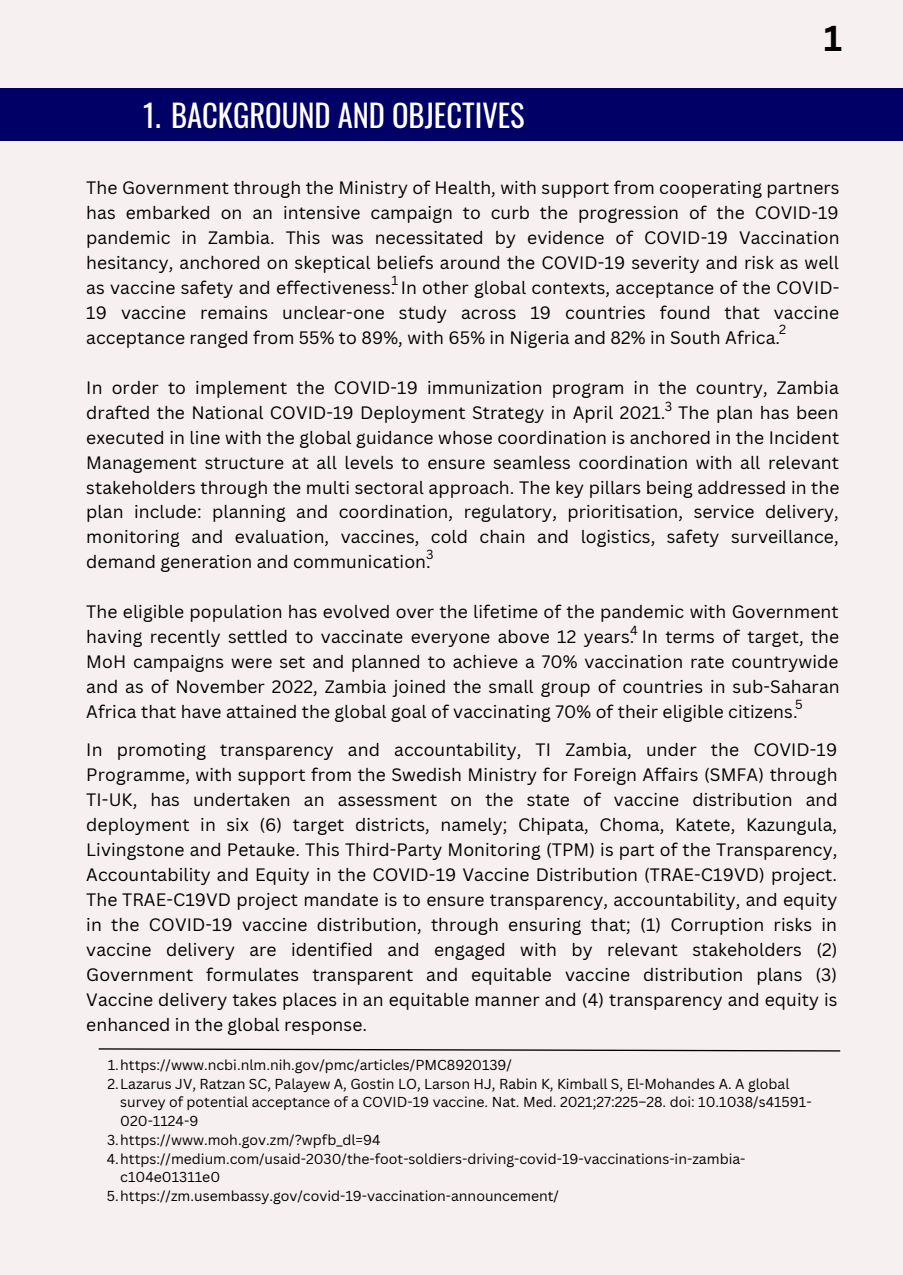
<style>
.page{position:relative;width:903px;height:1275px;background:#fff}
.page>*{position:absolute;margin:0;border:0;box-sizing:border-box;transform-origin:0 0}
.t1{font:700 35px "Canva Sans";color:#000}
.t2{font:30.62px "Oswald";color:#fff}
.t3{font:17.5px/24.8px "Canva Sans";letter-spacing:.005em;color:#000;text-align:justify}
.t4{font:14px "Canva Sans";color:#000}
.t5{font:12.78px "Canva Sans";color:#000}
</style>
<div class="page">
<div style="left:0;top:0;width:903px;height:1274px;background:#f6f0f0"></div>
<div style="left:0;top:88px;width:903px;height:52px;background:#006"></div>
<svg style="left:98px;top:1048px;width:743px;height:4px"></svg>
<h2 class="t2" style="left:143px;top:91px;width:383px">1. BACKGROUND AND OBJECTIVES</h2>
<h1 class="t1" style="left:824px;top:14px;width:20px">1</h1>
<p class="t3" style="left:86px;top:175px;width:755px">The Government through the Ministry of Health, with support from cooperating partners has embarked on an intensive campaign to curb the progression of the COVID-19 pandemic in Zambia. This was necessitated by evidence of COVID-19 Vaccination hesitancy, anchored on skeptical beliefs around the COVID-19 severity and risk as well as vaccine safety and effectiveness. In other global contexts, acceptance of the COVID-19 vaccine remains unclear-one study across 19 countries found that vaccine acceptance ranged from 55% to 89%, with 65% in Nigeria and 82% in South Africa.</p>
<p class="t3" style="left:86px;top:374px;width:755px">In order to implement the COVID-19 immunization program in the country, Zambia drafted the National COVID-19 Deployment Strategy in April 2021. The plan has been executed in line with the global guidance whose coordination is anchored in the Incident Management structure at all levels to ensure seamless coordination with all relevant stakeholders through the multi sectoral approach. The key pillars being addressed in the plan include: planning and coordination, regulatory, prioritisation, service delivery, monitoring and evaluation, vaccines, cold chain and logistics, safety surveillance, demand generation and communication.</p>
<p class="t3" style="left:86px;top:599px;width:755px">The eligible population has evolved over the lifetime of the pandemic with Government having recently settled to vaccinate everyone above 12 years. In terms of target, the MoH campaigns were set and planned to achieve a 70% vaccination rate countrywide and as of November 2022, Zambia joined the small group of countries in sub-Saharan Africa that have attained the global goal of vaccinating 70% of their eligible citizens.</p>
<p class="t5" style="left:392px;top:271px;width:8px">1</p>
<p class="t5" style="left:779px;top:320px;width:9px">2</p>
<p class="t5" style="left:665px;top:398px;width:9px">3</p>
<p class="t5" style="left:426px;top:545px;width:9px">3</p>
<p class="t5" style="left:630px;top:621px;width:9px">4</p>
<p class="t5" style="left:795px;top:695px;width:9px">5</p>
<p class="t3" style="left:86px;top:737px;width:753px">In promoting transparency and accountability, TI Zambia, under the COVID-19<br>Programme, with support from the Swedish Ministry for Foreign Affairs (SMFA) through TI-UK, has undertaken an assessment on the state of vaccine distribution and deployment in six (6) target districts, namely; Chipata, Choma, Katete, Kazungula, Livingstone and Petauke. This Third-Party Monitoring (TPM) is part of the Transparency, Accountability and Equity in the COVID-19 Vaccine Distribution (TRAE-C19VD) project.<br>The TRAE-C19VD project mandate is to ensure transparency, accountability, and equity in the COVID-19 vaccine distribution, through ensuring that; (1) Corruption risks in vaccine delivery are identified and engaged with by relevant stakeholders (2)<br>Government formulates transparent and equitable vaccine distribution plans (3)<br>Vaccine delivery takes places in an equitable manner and (4) transparency and equity is enhanced in the global response.</p>
<p class="t4" style="left:108px;top:1055px;width:406px">1.https://www.ncbi.nlm.nih.gov/pmc/articles/PMC8920139/</p>
<p class="t4" style="left:108px;top:1073px;width:683px">2.Lazarus JV, Ratzan SC, Palayew A, Gostin LO, Larson HJ, Rabin K, Kimball S, El-Mohandes A. A global</p>
<p class="t4" style="left:120px;top:1092px;width:693px">survey of potential acceptance of a COVID-19 vaccine. Nat. Med. 2021;27:225–28. doi: 10.1038/s41591-</p>
<p class="t4" style="left:120px;top:1111px;width:80px">020-1124-9</p>
<p class="t4" style="left:107px;top:1129px;width:275px">3.https://www.moh.gov.zm/?wpfb_dl=94</p>
<p class="t4" style="left:107px;top:1148px;width:640px">4.https://medium.com/usaid-2030/the-foot-soldiers-driving-covid-19-vaccinations-in-zambia-</p>
<p class="t4" style="left:120px;top:1167px;width:101px">c104e01311e0</p>
<p class="t4" style="left:107px;top:1186px;width:454px">5.https://zm.usembassy.gov/covid-19-vaccination-announcement/</p>
</div>
